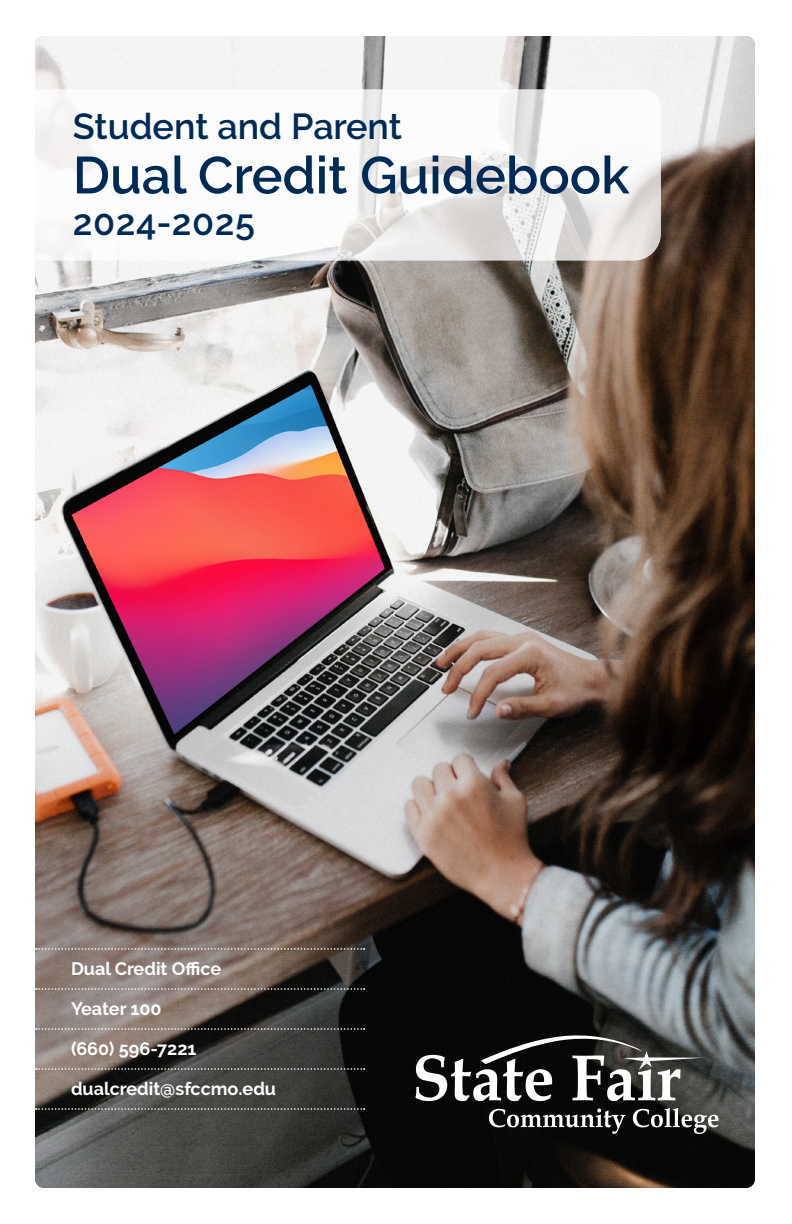
<style>
.page{position:relative;width:792px;height:1224px;background:#fff}
.page>*{position:absolute;margin:0;border:0;box-sizing:border-box;transform-origin:0 0}
.t1{font:600 52px "Raleway";color:#002a56}
.t2{font:600 36px "Raleway";color:#002a56}
.t3{font:700 18px "Raleway";color:#fff}
</style>
<div class="page">
<img style="left:35px;top:36px;width:720px;height:1152px">
<svg style="left:489px;top:1108px;width:136px;height:26px"></svg>
<svg style="left:633px;top:1108px;width:85px;height:26px"></svg>
<svg style="left:415px;top:1035px;width:289px;height:66px"></svg>
<svg style="left:36px;top:948px;width:329px;height:2px"></svg>
<svg style="left:36px;top:988px;width:329px;height:2px"></svg>
<svg style="left:36px;top:1028px;width:329px;height:2px"></svg>
<svg style="left:36px;top:1068px;width:329px;height:2px"></svg>
<svg style="left:36px;top:1108px;width:329px;height:2px"></svg>
<svg style="left:35px;top:89px;width:626px;height:172px"></svg>
<p class="t2" style="left:73px;top:106px;width:331px">Student and Parent</p>
<p class="t1" style="left:73px;top:145px;width:558px">Dual Credit Guidebook</p>
<p class="t2" style="left:73px;top:202px;width:184px">2024-2025</p>
<p class="t3" style="left:71px;top:958px;width:152px">Dual Credit Office</p>
<p class="t3" style="left:71px;top:998px;width:92px">Yeater 100</p>
<p class="t3" style="left:71px;top:1038px;width:127px">(660) 596-7221</p>
<p class="t3" style="left:71px;top:1078px;width:207px">dualcredit@sfccmo.edu</p>
</div>
